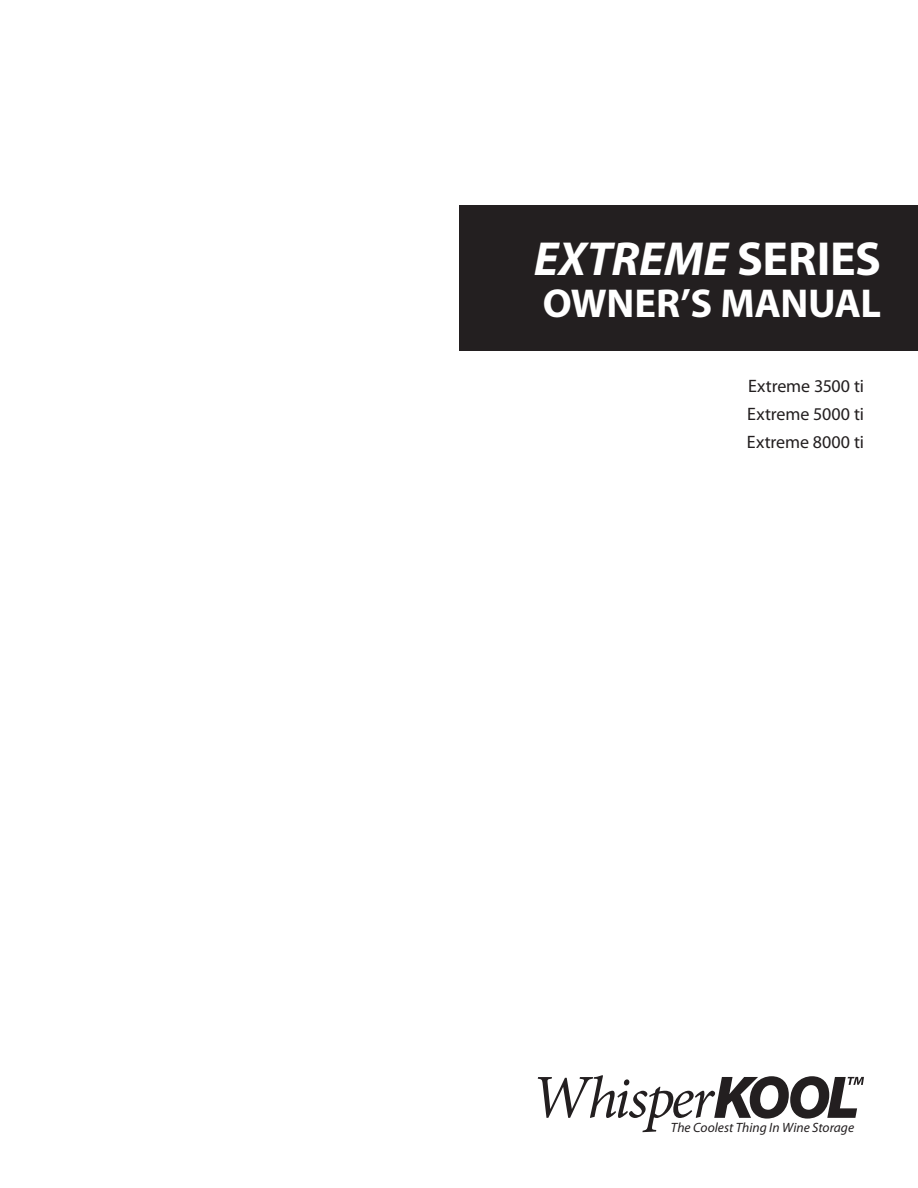
<style>
.page{position:relative;width:918px;height:1188px;background:#fff}
.page>*{position:absolute;margin:0;border:0;box-sizing:border-box;transform-origin:0 0}
.cover_title_line_1{font:italic 700 48px "Myriad Pro";color:#fff}
.cover_title_line_2{font:700 40.5px "Myriad Pro";letter-spacing:-.01em;color:#fff}
.cover_-_model{font:18px "Myriad Pro";letter-spacing:-.005em;color:#231f20}
.t1{font:italic 13.5px "Myriad Pro";letter-spacing:.005em;color:#231f20}
.s1{font-style:normal}
</style>
<div class="page">
<div style="left:459px;top:206px;width:459px;height:145px;background:#231f20"></div>
<svg style="left:538px;top:1075px;width:326px;height:57px"></svg>
<p class="cover_title_line_1" style="left:534px;top:227px;width:349px">EXTREME <span class="s1">SERIES</span></p>
<p class="cover_title_line_2" style="left:543px;top:277px;width:340px">OWNER’S MANUAL</p>
<p class="cover_-_model" style="left:748px;top:374px;width:117px">Extreme 3500 ti</p>
<p class="cover_-_model" style="left:747px;top:403px;width:118px">Extreme 5000 ti</p>
<p class="cover_-_model" style="left:747px;top:431px;width:119px">Extreme 8000 ti</p>
<p class="t1" style="left:671px;top:1119px;width:185px">The Coolest Thing In Wine Storage</p>
</div>
